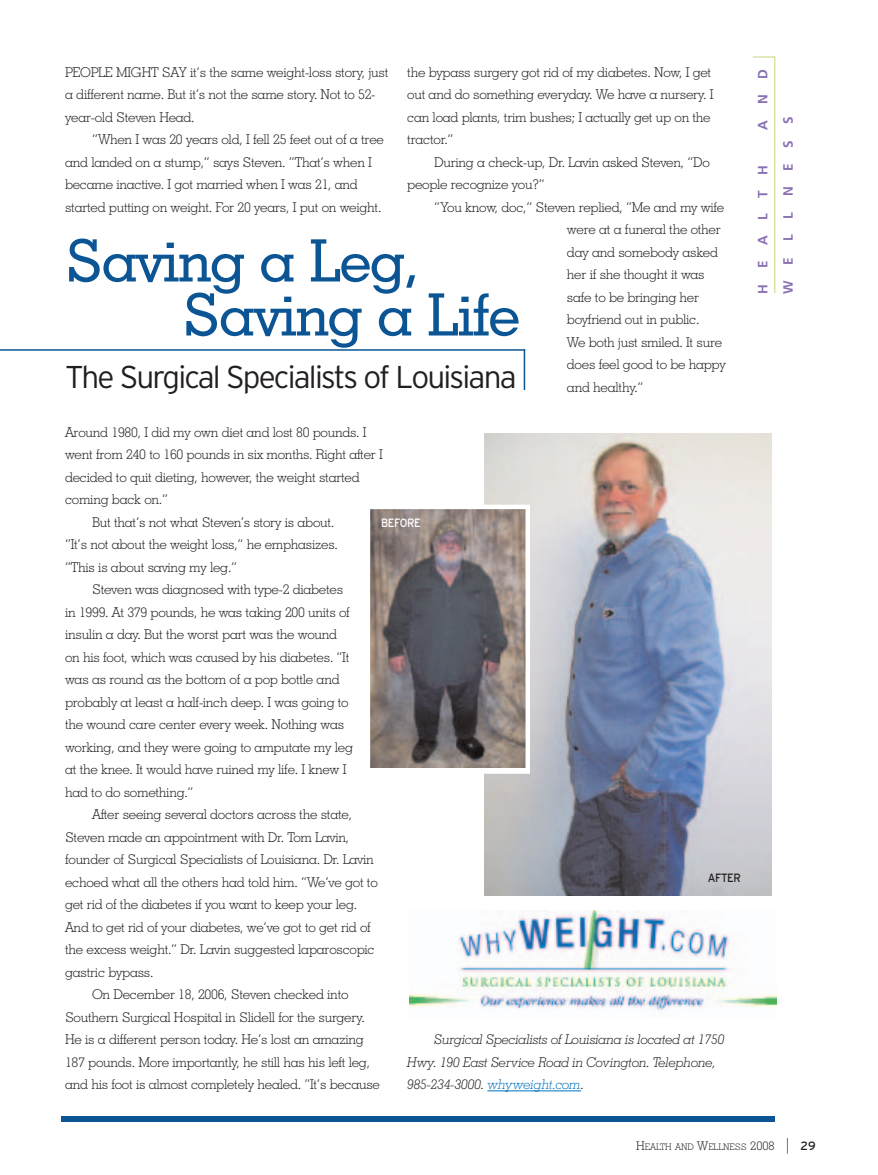
<style>
.page{position:relative;width:878px;height:1175px;background:#fff}
.page>*{position:absolute;margin:0;border:0;box-sizing:border-box;transform-origin:0 0}
.t1{font:500 58.5px/54px "Geometric Slab 703 BT";letter-spacing:-.025em;color:#0b5595}
.t2{font:300 31.5px "Interstate";letter-spacing:-.06em;color:#231f20}
.t3{font:300 13.5px/22.5px "Geometric Slab 703 BT";letter-spacing:-.02em;color:#231f20}
.t4{font:italic 300 13.5px/22.5px "Geometric Slab 703 BT";letter-spacing:-.02em;color:#231f20}
.t5{font:700 13.5px/25.5px "Frutiger";letter-spacing:1.165em;color:#8972b3}
.t6{font:12px "Interstate";letter-spacing:-.035em;color:#fff;scale:.9 1}
.t7{font:12px "Interstate";letter-spacing:-.035em;color:#231f20;scale:.9 1}
.t8{font:300 9px "Geometric Slab 703 BT";color:#231f20}
.s1{color:#0072bc}
.s2{font-size:12px}
.s3{font-size:15.75px}
.s4{font-family:"Interstate";font-weight:400;font-size:12px}
</style>
<div class="page">
<hr style="left:487px;top:1090px;width:94px;height:1px;background:#0072bc">
<hr style="left:0;top:349px;width:525px;height:2px;background:#0b5595">
<hr style="left:523px;top:349px;width:2px;height:41px;background:#0b5595">
<hr style="left:774px;top:57px;width:1px;height:236px;background:#bfd77b">
<svg style="left:753px;top:57px;width:22px;height:1px"></svg>
<div style="left:61px;top:1116px;width:713px;height:5px;background:#0b5595"></div>
<img style="left:409px;top:910px;width:367px;height:104px">
<img style="left:484px;top:433px;width:288px;height:462px">
<img style="left:370px;top:509px;width:155px;height:258px">
<p class="t3" style="left:65px;top:62px;width:325px">PEOPLE MIGHT SAY it’s the same weight-loss story, just a different name. But it’s not the same story. Not to 52- year-old Steven Head.</p>
<p class="t3" style="left:65px;top:129px;width:320px;text-indent:27px">“When I was 20 years old, I fell 25 feet out of a tree and landed on a stump,” says Steven. “That’s when I became inactive. I got married when I was 21, and started putting on weight. For 20 years, I put on weight.</p>
<p class="t3" style="left:407px;top:62px;width:308px">the bypass surgery got rid of my diabetes. Now, I get out and do something everyday. We have a nursery. I can load plants, trim bushes; I actually get up on the tractor.”</p>
<p class="t3" style="left:407px;top:152px;width:304px;text-indent:27px">During a check-up, Dr. Lavin asked Steven, “Do people recognize you?”</p>
<p class="t3" style="left:567px;top:197px;width:160px;text-indent:-133px">“You know, doc,” Steven replied, “Me and my wife were at a funeral the other day and somebody asked her if she thought it was safe to be bringing her boyfriend out in public.<br>We both just smiled. It sure does feel good to be happy and healthy.”</p>
<h1 class="t1" style="left:182px;top:239px;width:340px;text-indent:-117px">Saving a Leg,<br>Saving a Life</h1>
<h2 class="t2" style="left:65px;top:358px;width:453px">The Surgical Specialists of Louisiana</h2>
<p class="t3" style="left:65px;top:422px;width:303px">Around 1980, I did my own diet and lost 80 pounds. I</p>
<p class="t3" style="left:65px;top:444px;width:319px">went from 240 to 160 pounds in six months. Right after I</p>
<p class="t3" style="left:65px;top:467px;width:296px">decided to quit dieting, however, the weight started</p>
<p class="t3" style="left:65px;top:489px;width:104px">coming back on.”</p>
<p class="t3" style="left:92px;top:512px;width:244px">But that’s not what Steven’s story is about.</p>
<p class="t3" style="left:65px;top:534px;width:274px">“It’s not about the weight loss,” he emphasizes.</p>
<p class="t3" style="left:65px;top:557px;width:173px">“This is about saving my leg.”</p>
<p class="t3" style="left:92px;top:579px;width:252px">Steven was diagnosed with type-2 diabetes</p>
<p class="t3" style="left:65px;top:602px;width:286px">in 1999. At 379 pounds, he was taking 200 units of</p>
<p class="t3" style="left:65px;top:624px;width:273px">insulin a day. But the worst part was the wound</p>
<p class="t3" style="left:65px;top:647px;width:286px">on his foot, which was caused by his diabetes. “It</p>
<p class="t3" style="left:65px;top:669px;width:276px">was as round as the bottom of a pop bottle and</p>
<p class="t3" style="left:65px;top:692px;width:285px">probably at least a half-inch deep. I was going to</p>
<p class="t3" style="left:65px;top:714px;width:280px">the wound care center every week. Nothing was</p>
<p class="t3" style="left:65px;top:737px;width:289px">working, and they were going to amputate my leg</p>
<p class="t3" style="left:65px;top:759px;width:283px">at the knee. It would have ruined my life. I knew I</p>
<p class="t3" style="left:65px;top:782px;width:130px">had to do something.”</p>
<p class="t3" style="left:92px;top:804px;width:261px">After seeing several doctors across the state,</p>
<p class="t3" style="left:65px;top:827px;width:286px">Steven made an appointment with Dr. Tom Lavin,</p>
<p class="t3" style="left:65px;top:849px;width:310px">founder of Surgical Specialists of Louisiana. Dr. Lavin</p>
<p class="t3" style="left:65px;top:872px;width:314px">echoed what all the others had told him. “We’ve got to</p>
<p class="t3" style="left:65px;top:894px;width:294px">get rid of the diabetes if you want to keep your leg.</p>
<p class="t3" style="left:65px;top:917px;width:307px">And to get rid of your diabetes, we’ve got to get rid of</p>
<p class="t3" style="left:65px;top:939px;width:311px">the excess weight.” Dr. Lavin suggested laparoscopic</p>
<p class="t3" style="left:65px;top:962px;width:90px">gastric bypass.</p>
<p class="t3" style="left:92px;top:984px;width:258px">On December 18, 2006, Steven checked into</p>
<p class="t3" style="left:65px;top:1007px;width:301px">Southern Surgical Hospital in Slidell for the surgery.</p>
<p class="t3" style="left:65px;top:1029px;width:300px">He is a different person today. He’s lost an amazing</p>
<p class="t3" style="left:65px;top:1052px;width:306px">187 pounds. More importantly, he still has his left leg,</p>
<p class="t3" style="left:65px;top:1074px;width:316px">and his foot is almost completely healed. “It’s because</p>
<p class="t6" style="left:381px;top:516px;width:46px">BEFORE</p>
<p class="t7" style="left:707px;top:871px;width:38px">AFTER</p>
<p class="t4" style="left:407px;top:1029px;width:319px;text-indent:27px">Surgical Specialists of Louisiana is located at 1750<br>Hwy. 190 East Service Road in Covington. Telephone,<br>985-234-3000. <span class="s1">whyweight.com</span>.</p>
<p class="t5" style="left:751px;top:294px;width:226px;text-indent:164px;rotate:-90deg">AND<br>WELLNESS</p>
<p class="t5" style="left:751px;top:294px;width:130px;rotate:-90deg">HEALTH</p>
<p class="t8" style="left:636px;top:1143px;width:181px"><span class="s2">H</span>EALTH AND <span class="s2">W</span>ELLNESS <span class="s2">2008</span> <span class="s3">|</span> <span class="s4">29</span></p>
</div>
